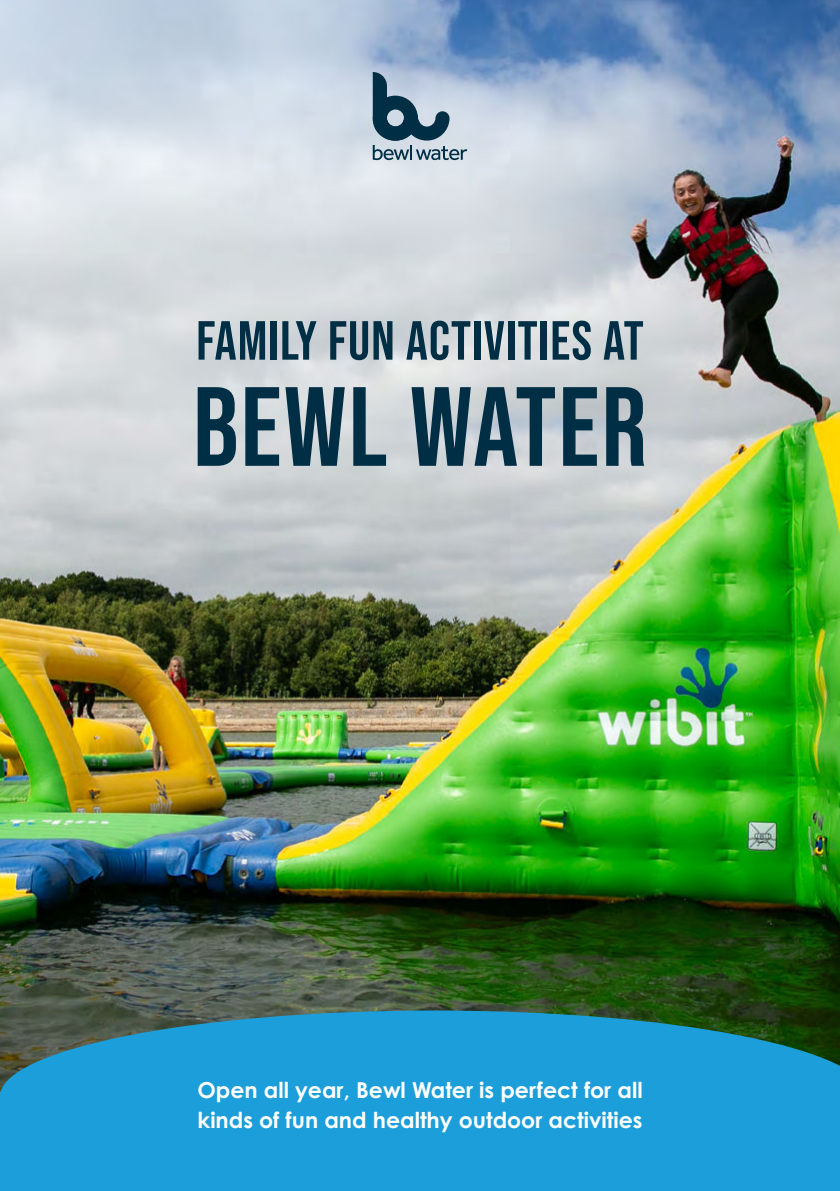
<style>
.page{position:relative;width:840px;height:1191px;background:#fff}
.page>*{position:absolute;margin:0;border:0;box-sizing:border-box;transform-origin:0 0}
.t1{font:112.4px "Bebas Neue";letter-spacing:.02em;color:#002e44}
.t2{font:55px "Bebas Neue";letter-spacing:.02em;color:#002e44}
.t3{font:700 22px/30.4px "Century Gothic Pro";color:#fff}
</style>
<div class="page">
<img style="left:0;top:0;width:839px;height:1010px">
<div style="left:0;top:1093px;width:839px;height:98px;background:#1b9eda"></div>
<svg style="left:0;top:1010px;width:839px;height:83px;background:#218cb5"></svg>
<svg style="left:372px;top:72px;width:95px;height:88px;background:#849bac"></svg>
<h2 class="t2" style="left:196px;top:308px;width:448px">FAMILY FUN ACTIVITIES AT</h2>
<h1 class="t1" style="left:193px;top:361px;width:455px">BEWL WATER</h1>
<p class="t3" style="left:197px;top:1076px;width:446px">Open all year, Bewl Water is perfect for all kinds of fun and healthy outdoor activities</p>
</div>
